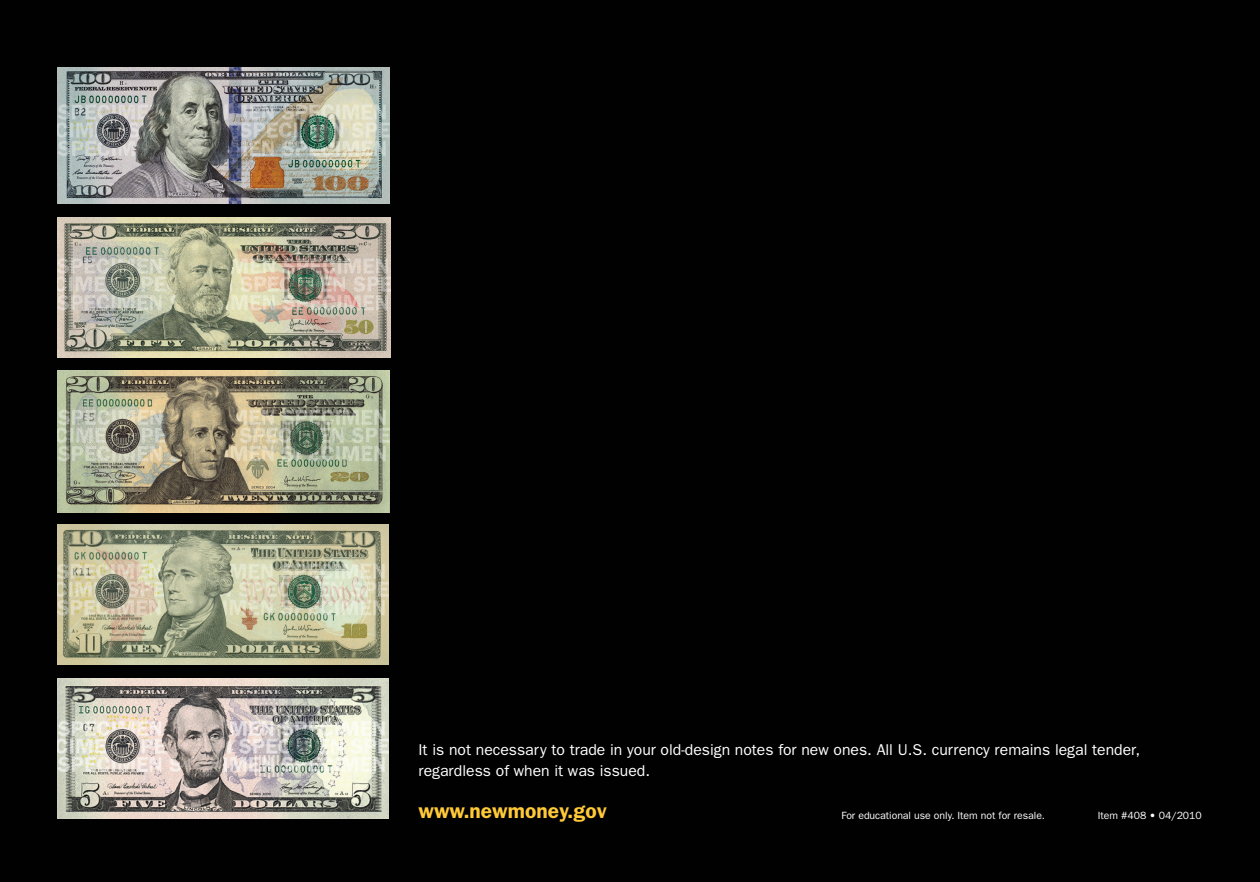
<style>
.page{position:relative;width:1260px;height:882px;background:#010101}
.page>*{position:absolute;margin:0;border:0;box-sizing:border-box;transform-origin:0 0}
.t1{font:600 21px "Franklin Gothic";color:#ffc938}
.backcover_txt{font:15.75px/21px "Franklin Gothic";color:#fff}
.t2{font:10.5px "Franklin Gothic";letter-spacing:-.005em;color:#fff}
</style>
<div class="page">
<img style="left:58px;top:67px;width:332px;height:137px">
<img style="left:58px;top:217px;width:332px;height:140px">
<img style="left:58px;top:370px;width:331px;height:142px">
<img style="left:58px;top:525px;width:330px;height:139px">
<img style="left:58px;top:678px;width:330px;height:141px">
<p class="backcover_txt" style="left:418px;top:739px;width:723px">It is not necessary to trade in your old-design notes for new ones. All U.S. currency remains legal tender, regardless of when it was issued.</p>
<p class="t1" style="left:418px;top:799px;width:190px">www.newmoney.gov</p>
<p class="t2" style="left:841px;top:810px;width:205px">For educational use only. Item not for resale.</p>
<p class="t2" style="left:1098px;top:810px;width:105px">Item #408 • 04/2010</p>
</div>
